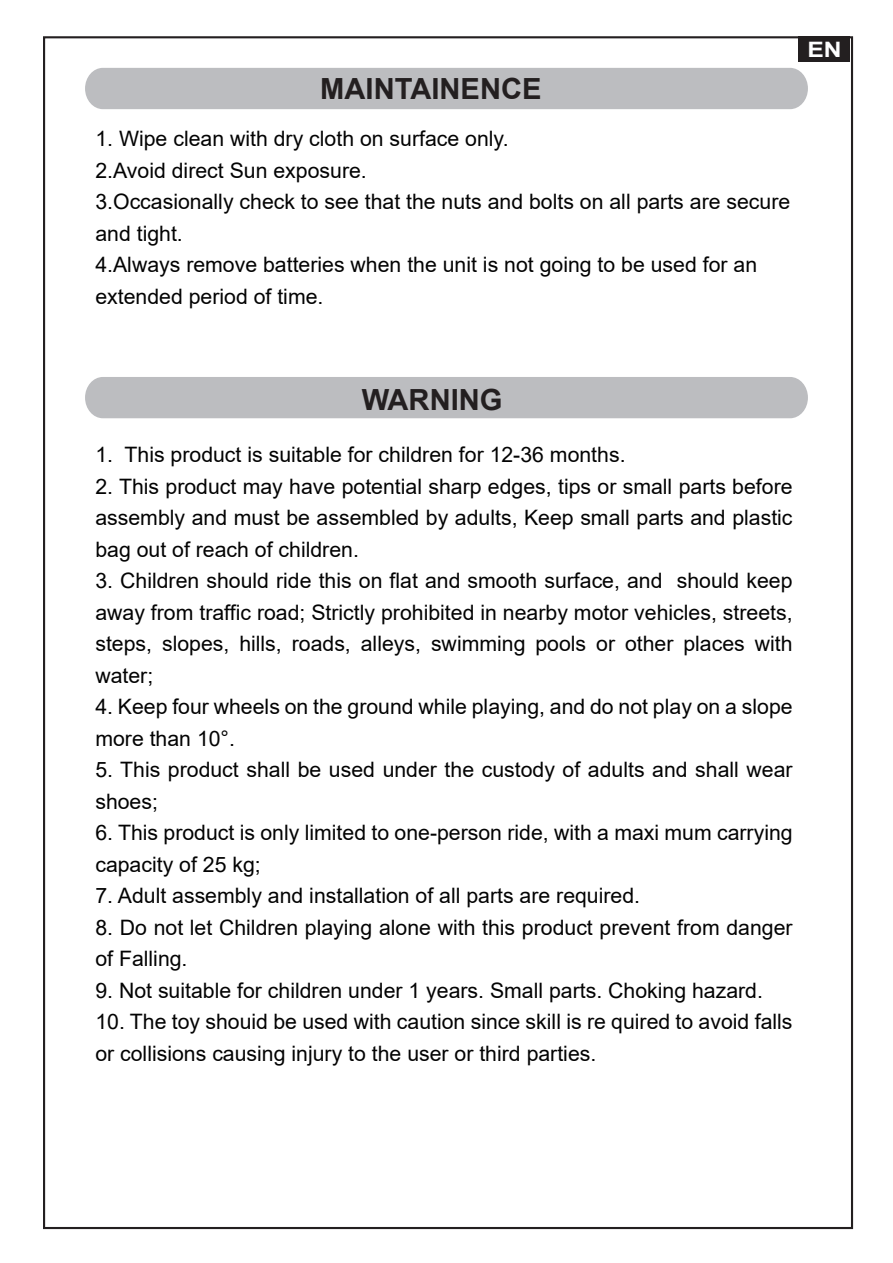
<style>
.page{position:relative;width:893px;height:1263px;background:#fff}
.page>*{position:absolute;margin:0;border:0;box-sizing:border-box;transform-origin:0 0}
.t1{font:700 29.1px "Arial";color:#231f20}
.t2{font:21.3px/31.5px "Arial";color:#030303}
.t3{font:700 21.3px "Arial";color:#fff;scale:1.16 1}
</style>
<div class="page">
<div style="left:85px;top:68px;width:723px;height:41px;background:#bcbdc0"></div>
<div style="left:85px;top:377px;width:723px;height:41px;background:#bcbdc0"></div>
<div style="left:798px;top:36px;width:52px;height:26px;background:#231f20"></div>
<h1 class="t1" style="left:320px;top:68px;width:223px">MAINTAINENCE</h1>
<p class="t2" style="left:95px;top:123px;width:696px">1. Wipe clean with dry cloth on surface only.<br>2.Avoid direct Sun exposure.<br>3.Occasionally check to see that the nuts and bolts on all parts are secure and tight.<br>4.Always remove batteries when the unit is not going to be used for an extended period of time.</p>
<p class="t3" style="left:807px;top:35px;width:31px">EN</p>
<h1 class="t1" style="left:362px;top:380px;width:142px">WARNING</h1>
<p class="t2" style="left:95px;top:439px;width:532px">1. This product is suitable for children for 12-36 months.</p>
<p class="t2" style="left:95px;top:470px;width:699px;text-align:justify">2. This product may have potential sharp edges, tips or small parts before assembly and must be assembled by adults, Keep small parts and plastic bag out of reach of children.</p>
<p class="t2" style="left:95px;top:565px;width:699px;text-align:justify">3. Children should ride this on flat and smooth surface, and should keep away from traffic road; Strictly prohibited in nearby motor vehicles, streets, steps, slopes, hills, roads, alleys, swimming pools or other places with water;</p>
<p class="t2" style="left:95px;top:691px;width:699px">4. Keep four wheels on the ground while playing, and do not play on a slope more than 10°.</p>
<p class="t2" style="left:95px;top:754px;width:699px">5. This product shall be used under the custody of adults and shall wear shoes;</p>
<p class="t2" style="left:95px;top:817px;width:699px">6. This product is only limited to one-person ride, with a maxi mum carrying capacity of 25 kg;</p>
<p class="t2" style="left:95px;top:880px;width:546px">7. Adult assembly and installation of all parts are required.</p>
<p class="t2" style="left:95px;top:911px;width:699px">8. Do not let Children playing alone with this product prevent from danger of Falling.</p>
<p class="t2" style="left:95px;top:974px;width:669px">9. Not suitable for children under 1 years. Small parts. Choking hazard.</p>
<p class="t2" style="left:95px;top:1006px;width:699px">10. The toy shouid be used with caution since skill is re quired to avoid falls or collisions causing injury to the user or third parties.</p>
</div>
